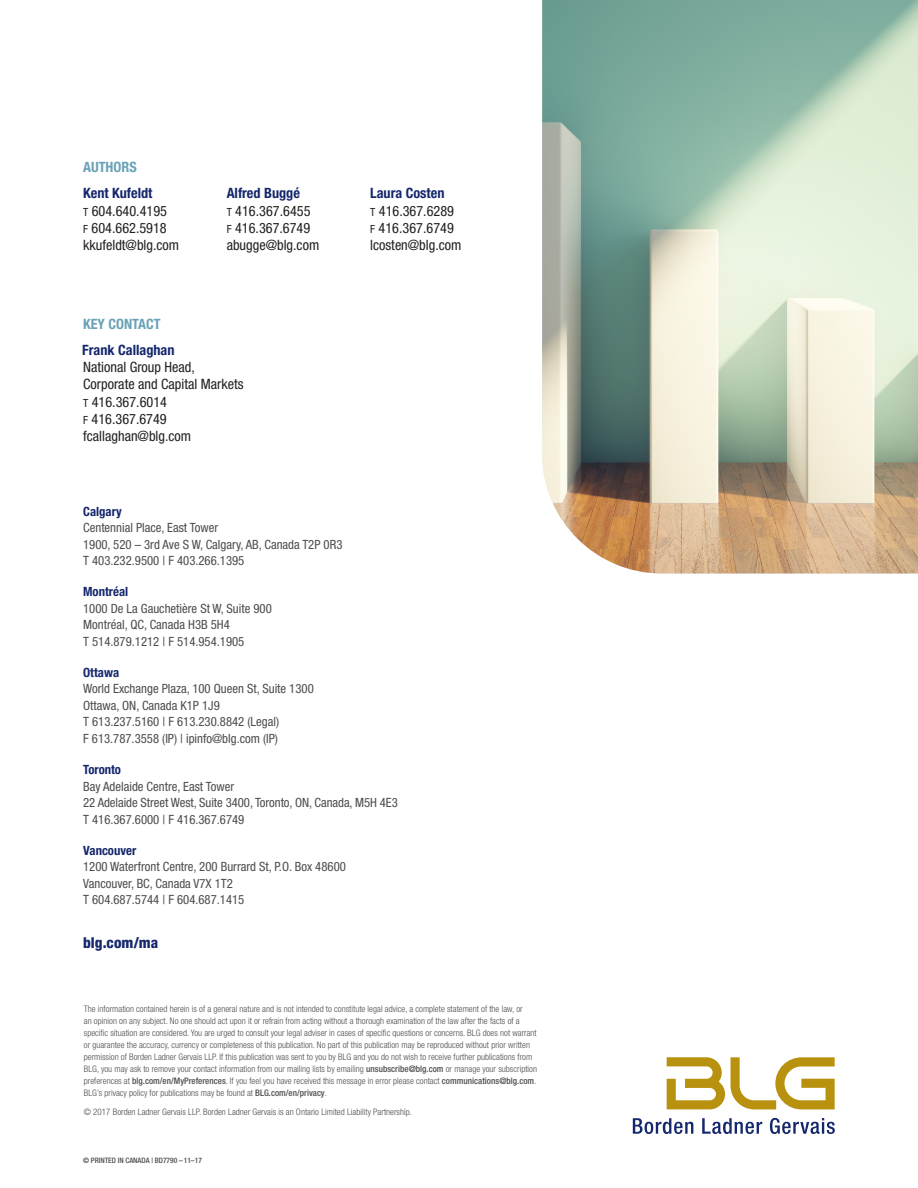
<style>
.page{position:relative;width:918px;height:1188px;background:#fff}
.page>*{position:absolute;margin:0;border:0;box-sizing:border-box;transform-origin:0 0}
.t1{font:800 condensed 15px "Helvetica Neue LT Pro";letter-spacing:.005em;color:#15276c}
.t2{font:condensed 14.25px/17.2px "Helvetica Neue LT Pro";color:#231f20}
.t3{font:700 condensed 14.25px "Helvetica Neue LT Pro";color:#15276c}
.t4{font:700 condensed 14.25px "Helvetica Neue LT Pro";color:#69a2b7}
.Contact_Info{font:condensed 12.75px/16.5px "Helvetica Neue LT Pro";color:#4b4c4d}
.Contact_Info-2{font:700 condensed 12.75px "Helvetica Neue LT Pro";color:#15276c}
.t5{font:300 condensed 9px/12px "Helvetica Neue LT Pro";letter-spacing:.005em;color:#4b4c4d}
.t6{font:500 condensed 7.5px "Helvetica Neue LT Pro";color:#4b4c4d}
.s1{font-size:11.25px}
.s2{font-weight:500}
</style>
<div class="page">
<svg style="left:633px;top:1118px;width:60px;height:16px"></svg>
<svg style="left:702px;top:1118px;width:60px;height:16px"></svg>
<svg style="left:770px;top:1118px;width:65px;height:16px"></svg>
<svg style="left:667px;top:1057px;width:58px;height:52px"></svg>
<svg style="left:731px;top:1057px;width:104px;height:52px"></svg>
<img style="left:542px;top:0;width:376px;height:573px">
<p class="t4" style="left:83px;top:158px;width:55px">AUTHORS</p>
<p class="t3" style="left:83px;top:185px;width:71px">Kent Kufeldt</p>
<p class="t2" style="left:83px;top:202px;width:85px"><span class="s1">T</span> 604.640.4195</p>
<p class="t2" style="left:83px;top:219px;width:85px"><span class="s1">F</span> 604.662.5918</p>
<p class="t2" style="left:83px;top:236px;width:98px">kkufeldt@blg.com</p>
<p class="t3" style="left:227px;top:185px;width:75px">Alfred Buggé</p>
<p class="t2" style="left:227px;top:202px;width:85px"><span class="s1">T</span> 416.367.6455</p>
<p class="t2" style="left:227px;top:219px;width:94px"><span class="s1">F</span> 416.367.6749 abugge@blg.com</p>
<p class="t4" style="left:83px;top:315px;width:79px">KEY CONTACT</p>
<p class="t3" style="left:82px;top:341px;width:94px">Frank Callaghan</p>
<p class="t2" style="left:83px;top:358px;width:162px">National Group Head,<br>Corporate and Capital Markets</p>
<p class="t2" style="left:83px;top:393px;width:85px"><span class="s1">T</span> 416.367.6014</p>
<p class="t2" style="left:83px;top:410px;width:85px"><span class="s1">F</span> 416.367.6749</p>
<p class="t2" style="left:83px;top:427px;width:110px">fcallaghan@blg.com</p>
<p class="t3" style="left:370px;top:185px;width:76px">Laura Costen</p>
<p class="t2" style="left:370px;top:202px;width:85px"><span class="s1">T</span> 416.367.6289</p>
<p class="t2" style="left:370px;top:219px;width:85px"><span class="s1">F</span> 416.367.6749</p>
<p class="t2" style="left:370px;top:236px;width:93px">lcosten@blg.com</p>
<p class="Contact_Info-2" style="left:83px;top:503px;width:40px">Calgary</p>
<p class="Contact_Info" style="left:83px;top:519px;width:137px">Centennial Place, East Tower</p>
<p class="Contact_Info" style="left:83px;top:536px;width:261px">1900, 520 – 3rd Ave S W, Calgary, AB, Canada T2P 0R3</p>
<p class="Contact_Info" style="left:83px;top:552px;width:163px">T 403.232.9500 | F 403.266.1395</p>
<p class="Contact_Info-2" style="left:83px;top:584px;width:47px">Montréal</p>
<p class="Contact_Info" style="left:83px;top:600px;width:190px">1000 De La Gauchetière St W, Suite 900<br>Montréal, QC, Canada H3B 5H4</p>
<p class="Contact_Info" style="left:83px;top:633px;width:163px">T 514.879.1212 | F 514.954.1905</p>
<p class="Contact_Info-2" style="left:83px;top:665px;width:38px">Ottawa</p>
<p class="Contact_Info" style="left:83px;top:681px;width:232px">World Exchange Plaza, 100 Queen St, Suite 1300</p>
<p class="Contact_Info" style="left:83px;top:697px;width:138px">Ottawa, ON, Canada K1P 1J9</p>
<p class="Contact_Info" style="left:83px;top:714px;width:197px">T 613.237.5160 | F 613.230.8842 (Legal)</p>
<p class="Contact_Info" style="left:83px;top:730px;width:196px">F 613.787.3558 (IP) | ipinfo@blg.com (IP)</p>
<p class="Contact_Info-2" style="left:83px;top:762px;width:39px">Toronto</p>
<p class="Contact_Info" style="left:83px;top:778px;width:316px">Bay Adelaide Centre, East Tower<br>22 Adelaide Street West, Suite 3400, Toronto, ON, Canada, M5H 4E3</p>
<p class="Contact_Info" style="left:83px;top:811px;width:163px">T 416.367.6000 | F 416.367.6749</p>
<p class="Contact_Info-2" style="left:83px;top:842px;width:55px">Vancouver</p>
<p class="Contact_Info" style="left:83px;top:858px;width:264px">1200 Waterfront Centre, 200 Burrard St, P.O. Box 48600</p>
<p class="Contact_Info" style="left:83px;top:875px;width:151px">Vancouver, BC, Canada V7X 1T2</p>
<p class="Contact_Info" style="left:83px;top:891px;width:163px">T 604.687.5744 | F 604.687.1415</p>
<p class="t1" style="left:83px;top:933px;width:77px">blg.com/ma</p>
<p class="t5" style="left:84px;top:1002px;width:455px">The information contained herein is of a general nature and is not intended to constitute legal advice, a complete statement of the law, or<br>an opinion on any subject. No one should act upon it or refrain from acting without a thorough examination of the law after the facts of a specific situation are considered. You are urged to consult your legal adviser in cases of specific questions or concerns. BLG does not warrant or guarantee the accuracy, currency or completeness of this publication. No part of this publication may be reproduced without prior written permission of Borden Ladner Gervais LLP. If this publication was sent to you by BLG and you do not wish to receive further publications from BLG, you may ask to remove your contact information from our mailing lists by emailing <span class="s2">unsubscribe@blg.com</span> or manage your subscription preferences at <span class="s2">blg.com/en/MyPreferences</span>. If you feel you have received this message in error please contact <span class="s2">communications@blg.com</span>.<br>BLG’s privacy policy for publications may be found at <span class="s2">BLG.com/en/privacy</span>.</p>
<p class="t5" style="left:84px;top:1105px;width:330px">© 2017 Borden Ladner Gervais LLP. Borden Ladner Gervais is an Ontario Limited Liability Partnership.</p>
<p class="t6" style="left:83px;top:1155px;width:121px">© PRINTED IN CANADA | BD7790 –11–17</p>
</div>
